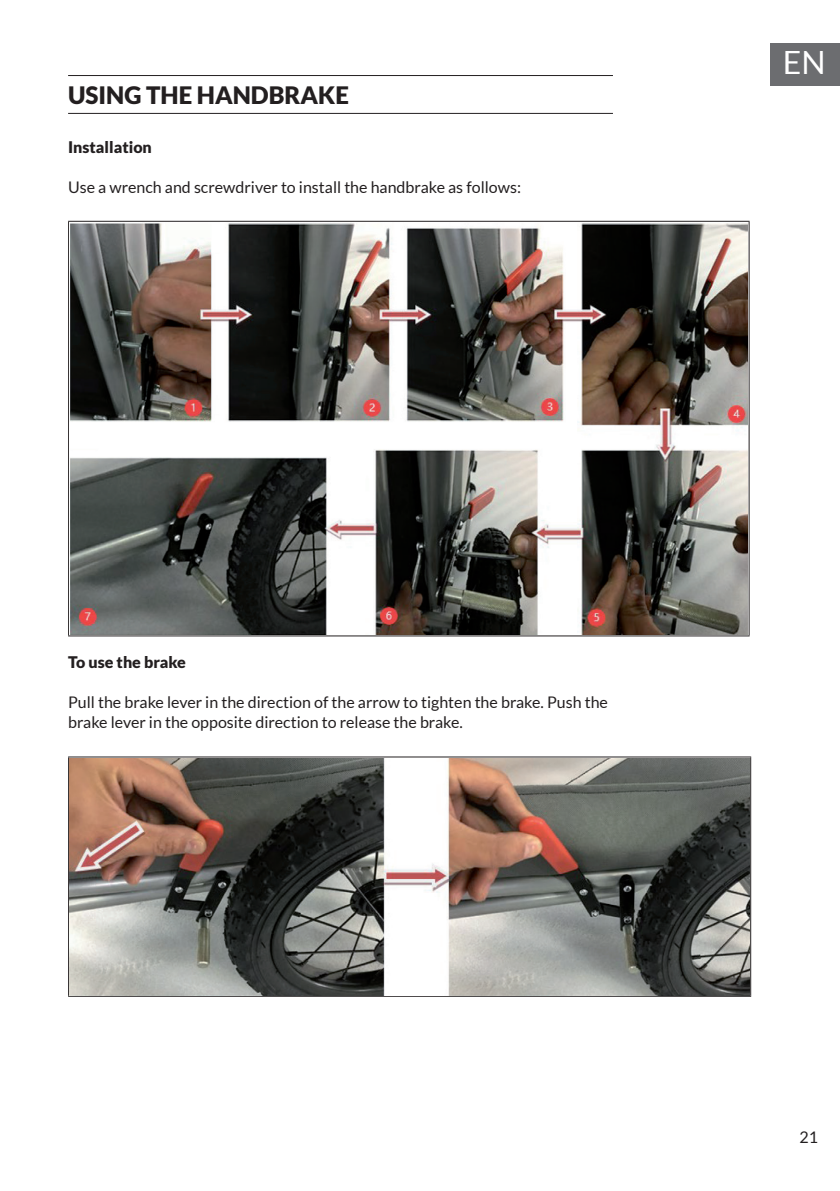
<style>
.page{position:relative;width:840px;height:1191px;background:#fff}
.page>*{position:absolute;margin:0;border:0;box-sizing:border-box;transform-origin:0 0}
.t1{font:32px "Lato";color:#fff}
.t2{font:900 24px "Lato";color:#231f20}
.t3{font:16px/20px "Lato";color:#231f20}
.t4{font:900 16px "Lato";color:#231f20}
</style>
<div class="page">
<div style="left:770px;top:43px;width:69px;height:42px;background:#6c6d70"></div>
<hr style="left:68px;top:75px;width:544px;height:1px;background:#231f20">
<hr style="left:68px;top:113px;width:544px;height:1px;background:#231f20">
<hr style="left:68px;top:221px;width:681px;height:1px;background:#231f20">
<hr style="left:68px;top:222px;width:1px;height:413px;background:#231f20">
<hr style="left:748px;top:222px;width:1px;height:413px;background:#231f20">
<hr style="left:68px;top:635px;width:681px;height:1px;background:#231f20">
<img style="left:70px;top:223px;width:677px;height:412px">
<hr style="left:68px;top:756px;width:682px;height:1px;background:#231f20">
<hr style="left:68px;top:757px;width:1px;height:238px;background:#231f20">
<hr style="left:749px;top:757px;width:1px;height:238px;background:#231f20">
<hr style="left:68px;top:995px;width:682px;height:1px;background:#231f20">
<img style="left:70px;top:758px;width:679px;height:237px">
<h2 class="t2" style="left:68px;top:82px;width:282px">USING THE HANDBRAKE</h2>
<p class="t4" style="left:68px;top:137px;width:85px">Installation</p>
<p class="t3" style="left:68px;top:177px;width:454px">Use a wrench and screwdriver to install the handbrake as follows:</p>
<h1 class="t1" style="left:782px;top:45px;width:44px">EN</h1>
<p class="t4" style="left:68px;top:653px;width:119px">To use the brake</p>
<p class="t3" style="left:68px;top:692px;width:541px">Pull the brake lever in the direction of the arrow to tighten the brake. Push the brake lever in the opposite direction to release the brake.</p>
<p class="t3" style="left:799px;top:1127px;width:20px">21</p>
</div>
